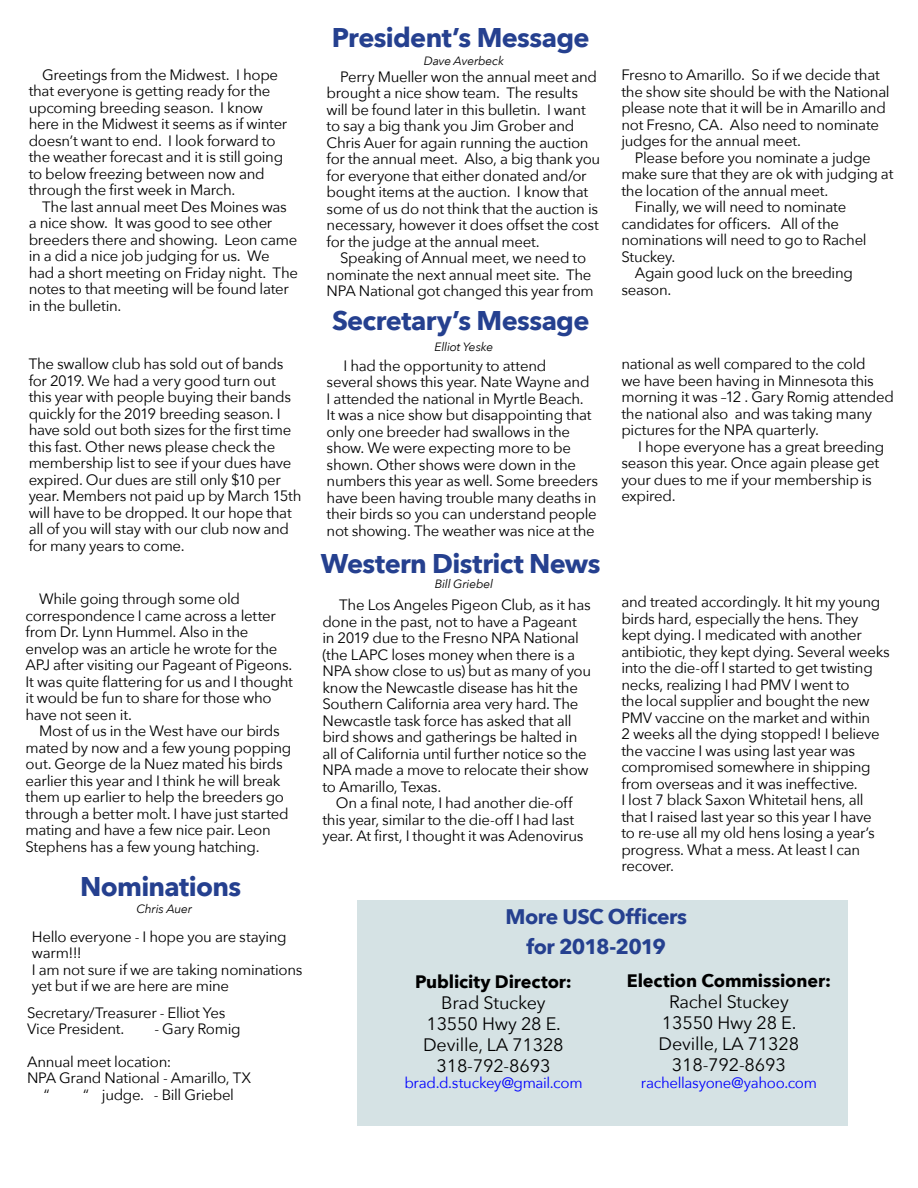
<style>
.page{position:relative;width:918px;height:1188px;background:#fff}
.page>*{position:absolute;margin:0;border:0;box-sizing:border-box;transform-origin:0 0}
.t1{font:700 27px "Avenir Next";letter-spacing:-.025em;color:#25408f}
.t2{font:700 21px/30px "Avenir Next";letter-spacing:-.025em;color:#25408f;text-align:center}
.t3{font:18px/21px "Avenir Next";letter-spacing:-.01em;color:#000;text-align:center}
.t4{font:700 18px "Avenir Next";letter-spacing:-.01em;color:#000}
.t5{font:15px/16.5px "Avenir Next";letter-spacing:-.02em;color:#000}
.t6{font:15px "Avenir Next";letter-spacing:-.02em;color:#00f}
.t7{font:italic 12px "Avenir Next";letter-spacing:-.01em;color:#000}
</style>
<div class="page">
<div style="left:357px;top:901px;width:491px;height:225px;background:#d5e2e4"></div>
<p class="t5" style="left:29px;top:66px;width:260px;text-indent:14px">Greetings from the Midwest. I hope that everyone is getting ready for the upcoming breeding season. I know here in the Midwest it seems as if winter doesn’t want to end. I look forward to the weather forecast and it is still going to below freezing between now and through the first week in March.</p>
<p class="t5" style="left:29px;top:198px;width:271px;text-indent:14px">The last annual meet Des Moines was a nice show. It was good to see other breeders there and showing. Leon came in a did a nice job judging for us. We had a short meeting on Friday night. The notes to that meeting will be found later in the bulletin.</p>
<p class="t5" style="left:29px;top:355px;width:274px">The swallow club has sold out of bands for 2019. We had a very good turn out this year with people buying their bands quickly for the 2019 breeding season. I have sold out both sizes for the first time this fast. Other news please check the membership list to see if your dues have expired. Our dues are still only $10 per year. Members not paid up by March 15th will have to be dropped. It our hope that all of you will stay with our club now and for many years to come.</p>
<p class="t5" style="left:26px;top:590px;width:269px;text-indent:14px">While going through some old correspondence I came across a letter from Dr. Lynn Hummel. Also in the envelop was an article he wrote for the APJ after visiting our Pageant of Pigeons.<br>It was quite flattering for us and I thought it would be fun to share for those who have not seen it.</p>
<p class="t5" style="left:26px;top:722px;width:267px;text-indent:14px">Most of us in the West have our birds mated by now and a few young popping out. George de la Nuez mated his birds earlier this year and I think he will break them up earlier to help the breeders go through a better molt. I have just started mating and have a few nice pair. Leon Stephens has a few young hatching.</p>
<h1 class="t1" style="left:80px;top:863px;width:163px">Nominations</h1>
<p class="t7" style="left:136px;top:898px;width:57px">Chris Auer</p>
<p class="t5" style="left:32px;top:927px;width:272px">Hello everyone - I hope you are staying warm!!!<br>I am not sure if we are taking nominations yet but if we are here are mine</p>
<p class="t5" style="left:27px;top:1004px;width:200px">Secretary/Treasurer - Elliot Yes<br>Vice President.</p>
<p class="t5" style="left:154px;top:1020px;width:88px">- Gary Romig</p>
<p class="t5" style="left:27px;top:1053px;width:146px">Annual meet location:</p>
<p class="t5" style="left:27px;top:1069px;width:226px">NPA Grand National - Amarillo, TX</p>
<p class="t5" style="left:44px;top:1086px;width:7px">“</p>
<p class="t5" style="left:83px;top:1086px;width:153px">“ judge. - Bill Griebel</p>
<h1 class="t1" style="left:332px;top:14px;width:259px">President’s Message</h1>
<p class="t7" style="left:424px;top:51px;width:82px">Dave Averbeck</p>
<p class="t5" style="left:327px;top:68px;width:275px;text-indent:14px">Perry Mueller won the annual meet and brought a nice show team. The results will be found later in this bulletin. I want to say a big thank you Jim Grober and Chris Auer for again running the auction for the annual meet. Also, a big thank you for everyone that either donated and/or bought items at the auction. I know that some of us do not think that the auction is necessary, however it does offset the cost for the judge at the annual meet.</p>
<p class="t5" style="left:327px;top:249px;width:269px;text-align:center">Speaking of Annual meet, we need to nominate the next annual meet site. The<br>NPA National got changed this year from</p>
<h1 class="t1" style="left:332px;top:297px;width:259px">Secretary’s Message</h1>
<p class="t7" style="left:435px;top:337px;width:60px">Elliot Yeske</p>
<p class="t5" style="left:621px;top:66px;width:270px">Fresno to Amarillo. So if we decide that the show site should be with the National please note that it will be in Amarillo and not Fresno, CA. Also need to nominate judges for the annual meet.</p>
<p class="t5" style="left:635px;top:149px;width:237px">Please before you nominate a judge</p>
<p class="t5" style="left:621px;top:165px;width:274px">make sure that they are ok with judging at</p>
<p class="t5" style="left:621px;top:182px;width:208px">the location of the annual meet.</p>
<p class="t5" style="left:635px;top:198px;width:213px">Finally, we will need to nominate</p>
<p class="t5" style="left:621px;top:215px;width:219px">candidates for officers. All of the</p>
<p class="t5" style="left:621px;top:231px;width:247px">nominations will need to go to Rachel</p>
<p class="t5" style="left:621px;top:248px;width:55px">Stuckey.</p>
<p class="t5" style="left:635px;top:264px;width:219px">Again good luck on the breeding</p>
<p class="t5" style="left:621px;top:281px;width:51px">season.</p>
<p class="t5" style="left:327px;top:356px;width:273px;text-indent:17px">I had the opportunity to attend<br>several shows this year. Nate Wayne and<br>I attended the national in Myrtle Beach.<br>It was a nice show but disappointing that only one breeder had swallows in the show. We were expecting more to be shown. Other shows were down in the numbers this year as well. Some breeders have been having trouble many deaths in their birds so you can understand people not showing. The weather was nice at the</p>
<p class="t5" style="left:621px;top:355px;width:274px">national as well compared to the cold<br>we have been having in Minnesota this morning it was –12 . Gary Romig attended the national also and was taking many pictures for the NPA quarterly.</p>
<p class="t5" style="left:621px;top:437px;width:265px;text-indent:17px">I hope everyone has a great breeding season this year. Once again please get your dues to me if your membership is expired.</p>
<h1 class="t1" style="left:321px;top:540px;width:281px">Western District News</h1>
<p class="t7" style="left:435px;top:573px;width:60px">Bill Griebel</p>
<p class="t5" style="left:322px;top:596px;width:270px;text-indent:17px">The Los Angeles Pigeon Club, as it has done in the past, not to have a Pageant in 2019 due to the Fresno NPA National (the LAPC loses money when there is a NPA show close to us) but as many of you know the Newcastle disease has hit the Southern California area very hard. The Newcastle task force has asked that all bird shows and gatherings be halted in all of California until further notice so the NPA made a move to relocate their show to Amarillo, Texas.</p>
<p class="t5" style="left:322px;top:794px;width:263px;text-indent:13px">On a final note, I had another die-off this year, similar to the die-off I had last year. At first, I thought it was Adenovirus</p>
<p class="t5" style="left:621px;top:593px;width:270px">and treated accordingly. It hit my young birds hard, especially the hens. They kept dying. I medicated with another antibiotic, they kept dying. Several weeks into the die-off I started to get twisting necks, realizing I had PMV I went to<br>the local supplier and bought the new PMV vaccine on the market and within<br>2 weeks all the dying stopped! I believe the vaccine I was using last year was compromised somewhere in shipping from overseas and it was ineffective.<br>I lost 7 black Saxon Whitetail hens, all that I raised last year so this year I have<br>to re-use all my old hens losing a year’s progress. What a mess. At least I can recover.</p>
<h2 class="t2" style="left:505px;top:902px;width:183px">More USC Officers for 2018-2019</h2>
<p class="t4" style="left:415px;top:966px;width:158px">Publicity Director:</p>
<p class="t3" style="left:423px;top:991px;width:142px">Brad Stuckey<br>13550 Hwy 28 E.<br>Deville, LA 71328<br>318-792-8693</p>
<p class="t6" style="left:404px;top:1070px;width:180px">brad.d.stuckey@gmail.com</p>
<p class="t4" style="left:627px;top:966px;width:206px">Election Commissioner:</p>
<p class="t3" style="left:659px;top:991px;width:142px">Rachel Stuckey<br>13550 Hwy 28 E.<br>Deville, LA 71328<br>318-792-8693</p>
<p class="t6" style="left:641px;top:1070px;width:178px">rachellasyone@yahoo.com</p>
</div>
